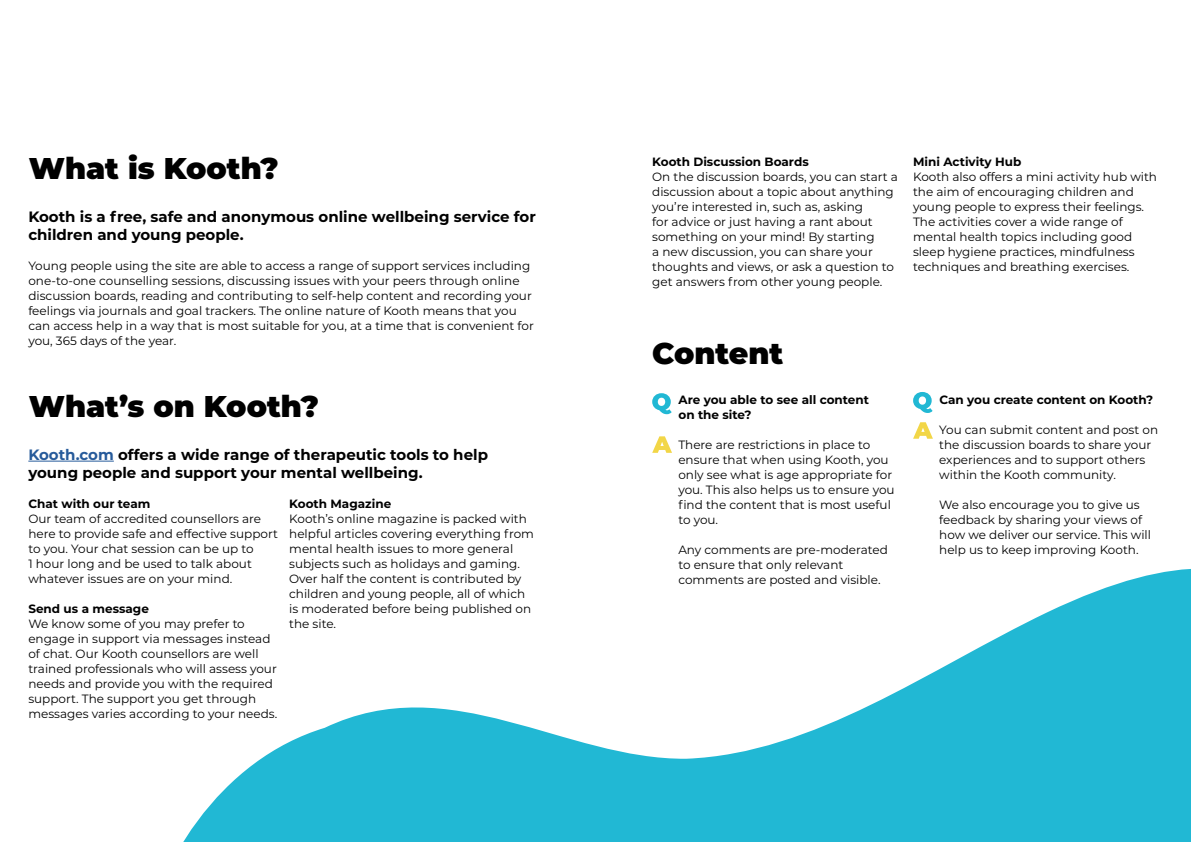
<style>
.page{position:relative;width:1191px;height:842px;background:#fff}
.page>*{position:absolute;margin:0;border:0;box-sizing:border-box;transform-origin:0 0}
.t1{font:900 30px "Montserrat";color:#000}
.t2{font:700 15px/18px "Montserrat";color:#000}
.t3{font:12px/15px "Montserrat";color:#000}
.t4{font:700 12px "Montserrat";color:#000}
.s1{color:#275b9b}
</style>
<div class="page">
<hr style="left:28px;top:461px;width:86px;height:1px;background:#275b9b">
<svg style="left:183px;top:569px;width:1008px;height:273px;fill:#21b8d4"></svg>
<svg style="left:652px;top:393px;width:19px;height:21px"></svg>
<svg style="left:652px;top:436px;width:20px;height:17px"></svg>
<svg style="left:913px;top:392px;width:19px;height:21px"></svg>
<svg style="left:913px;top:422px;width:20px;height:17px"></svg>
<h1 class="t1" style="left:29px;top:146px;width:251px">What is Kooth?</h1>
<h2 class="t2" style="left:28px;top:207px;width:509px">Kooth is a free, safe and anonymous online wellbeing service for children and young people.</h2>
<p class="t3" style="left:28px;top:258px;width:507px">Young people using the site are able to access a range of support services including one-to-one counselling sessions, discussing issues with your peers through online discussion boards, reading and contributing to self-help content and recording your feelings via journals and goal trackers. The online nature of Kooth means that you can access help in a way that is most suitable for you, at a time that is convenient for you, 365 days of the year.</p>
<h1 class="t1" style="left:29px;top:384px;width:291px">What’s on Kooth?</h1>
<h2 class="t2" style="left:28px;top:444px;width:461px"><span class="s1">Kooth.com</span> offers a wide range of therapeutic tools to help young people and support your mental wellbeing.</h2>
<h3 class="t4" style="left:28px;top:495px;width:123px">Chat with our team</h3>
<h3 class="t4" style="left:289px;top:495px;width:104px">Kooth Magazine</h3>
<p class="t3" style="left:28px;top:510px;width:234px">Our team of accredited counsellors are</p>
<p class="t3" style="left:28px;top:510px;width:507px;text-indent:261px">Kooth’s online magazine is packed with here to provide safe and effective support helpful articles covering everything from to you. Your chat session can be up to</p>
<p class="t3" style="left:289px;top:540px;width:225px">mental health issues to more general</p>
<p class="t3" style="left:28px;top:555px;width:225px">1 hour long and be used to talk about</p>
<p class="t3" style="left:289px;top:555px;width:232px">subjects such as holidays and gaming.</p>
<p class="t3" style="left:28px;top:570px;width:205px">whatever issues are on your mind.</p>
<p class="t3" style="left:289px;top:570px;width:234px">Over half the content is contributed by</p>
<p class="t3" style="left:289px;top:585px;width:237px">children and young people, all of which</p>
<p class="t4" style="left:28px;top:600px;width:122px">Send us a message</p>
<p class="t3" style="left:289px;top:600px;width:243px">is moderated before being published on</p>
<p class="t3" style="left:28px;top:615px;width:218px">We know some of you may prefer to</p>
<p class="t3" style="left:289px;top:615px;width:48px">the site.</p>
<p class="t3" style="left:28px;top:630px;width:250px">engage in support via messages instead of chat. Our Kooth counsellors are well trained professionals who will assess your needs and provide you with the required support. The support you get through messages varies according to your needs.</p>
<h4 class="t4" style="left:652px;top:153px;width:158px">Kooth Discussion Boards</h4>
<p class="t3" style="left:652px;top:169px;width:247px">On the discussion boards, you can start a discussion about a topic about anything you’re interested in, such as, asking<br>for advice or just having a rant about something on your mind! By starting<br>a new discussion, you can share your thoughts and views, or ask a question to get answers from other young people.</p>
<h3 class="t4" style="left:913px;top:153px;width:110px">Mini Activity Hub</h3>
<p class="t3" style="left:913px;top:169px;width:245px">Kooth also offers a mini activity hub with the aim of encouraging children and young people to express their feelings.<br>The activities cover a wide range of mental health topics including good sleep hygiene practices, mindfulness techniques and breathing exercises.</p>
<h1 class="t1" style="left:652px;top:330px;width:133px">Content</h1>
<p class="t4" style="left:678px;top:391px;width:192px">Are you able to see all content</p>
<h2 class="t4" style="left:678px;top:406px;width:75px">on the site?</h2>
<p class="t3" style="left:678px;top:436px;width:218px">There are restrictions in place to ensure that when using Kooth, you only see what is age appropriate for you. This also helps us to ensure you fnd the content that is most useful to you.</p>
<p class="t3" style="left:678px;top:541px;width:211px">Any comments are pre-moderated to ensure that only relevant comments are posted and visible.</p>
<h4 class="t4" style="left:939px;top:392px;width:215px">Can you create content on Kooth?</h4>
<p class="t3" style="left:939px;top:422px;width:220px">You can submit content and post on the discussion boards to share your experiences and to support others within the Kooth community.</p>
<p class="t3" style="left:939px;top:497px;width:213px">We also encourage you to give us feedback by sharing your views of how we deliver our service. This will help us to keep improving Kooth.</p>
</div>
